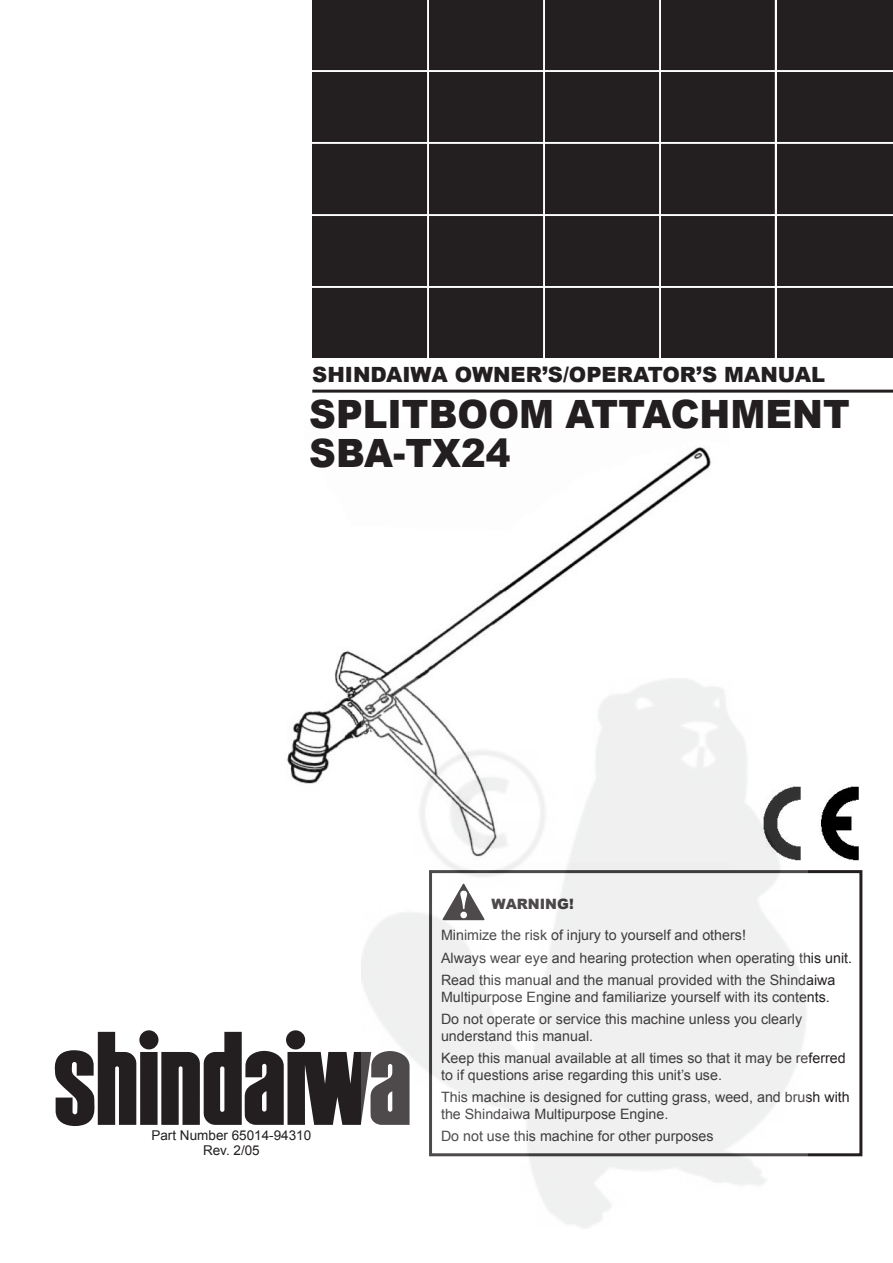
<style>
.page{position:relative;width:893px;height:1263px;background:#fff}
.page>*{position:absolute;margin:0;border:0;box-sizing:border-box;transform-origin:0 0}
.t1{font:900 39px/39px "Arial";color:#231f20;scale:.95 1}
.t2{font:900 21px "Arial";color:#231f20}
.t3{font:14.25px/22.5px "Arial";color:#231f20}
.t4{font:900 14.25px "Arial";color:#231f20}
.t5{font:13.5px/15px "Arial";color:#231f20;text-align:center}
</style>
<div class="page">
<img style="left:286px;top:447px;width:425px;height:337px">
<hr style="left:312px;top:390px;width:581px;height:3px;background:#231f20">
<div style="left:140px;top:1052px;width:18px;height:73px;background:#231f20"></div>
<div style="left:139px;top:1030px;width:19px;height:19px;background:#231f20;border-radius:50%"></div>
<svg style="left:286px;top:1030px;width:19px;height:19px"></svg>
<svg style="left:55px;top:1032px;width:81px;height:94px"></svg>
<svg style="left:161px;top:1032px;width:200px;height:93px"></svg>
<div style="left:312px;top:0;width:581px;height:358px;background:#231f20"></div>
<hr style="left:427px;top:0;width:2px;height:358px;background:#fff">
<hr style="left:543px;top:0;width:2px;height:358px;background:#fff">
<hr style="left:659px;top:0;width:2px;height:358px;background:#fff">
<hr style="left:775px;top:0;width:2px;height:358px;background:#fff">
<hr style="left:312px;top:286px;width:581px;height:2px;background:#fff">
<hr style="left:312px;top:214px;width:581px;height:2px;background:#fff">
<hr style="left:312px;top:142px;width:581px;height:2px;background:#fff">
<hr style="left:312px;top:70px;width:581px;height:2px;background:#fff">
<img style="left:820px;top:786px;width:39px;height:75px">
<img style="left:361px;top:678px;width:447px;height:551px">
<h2 class="t2" style="left:312px;top:359px;width:514px">SHINDAIWA OWNER’S/OPERATOR’S MANUAL</h2>
<h1 class="t1" style="left:309px;top:393px;width:570px">SPLITBOOM ATTACHMENT<br>SBA-TX24</h1>
<p class="t5" style="left:151px;top:1128px;width:161px">Part Number 65014-94310<br>Rev. 2/05</p>
<p class="t4" style="left:491px;top:893px;width:84px">WARNING!</p>
<p class="t3" style="left:441px;top:924px;width:413px">Minimize the risk of injury to yourself and others!<br>Always wear eye and hearing protection when operating this unit.<br>Read this manual and the manual provided with the Shindaiwa</p>
<p class="t3" style="left:441px;top:986px;width:390px">Multipurpose Engine and familiarize yourself with its contents.<br>Do not operate or service this machine unless you clearly</p>
<p class="t3" style="left:441px;top:1025px;width:406px">understand this manual.<br>Keep this manual available at all times so that it may be referred</p>
<p class="t3" style="left:441px;top:1064px;width:410px">to if questions arise regarding this unit’s use.<br>This machine is designed for cutting grass, weed, and brush with</p>
<p class="t3" style="left:441px;top:1103px;width:274px">the Shindaiwa Multipurpose Engine.<br>Do not use this machine for other purposes</p>
</div>
